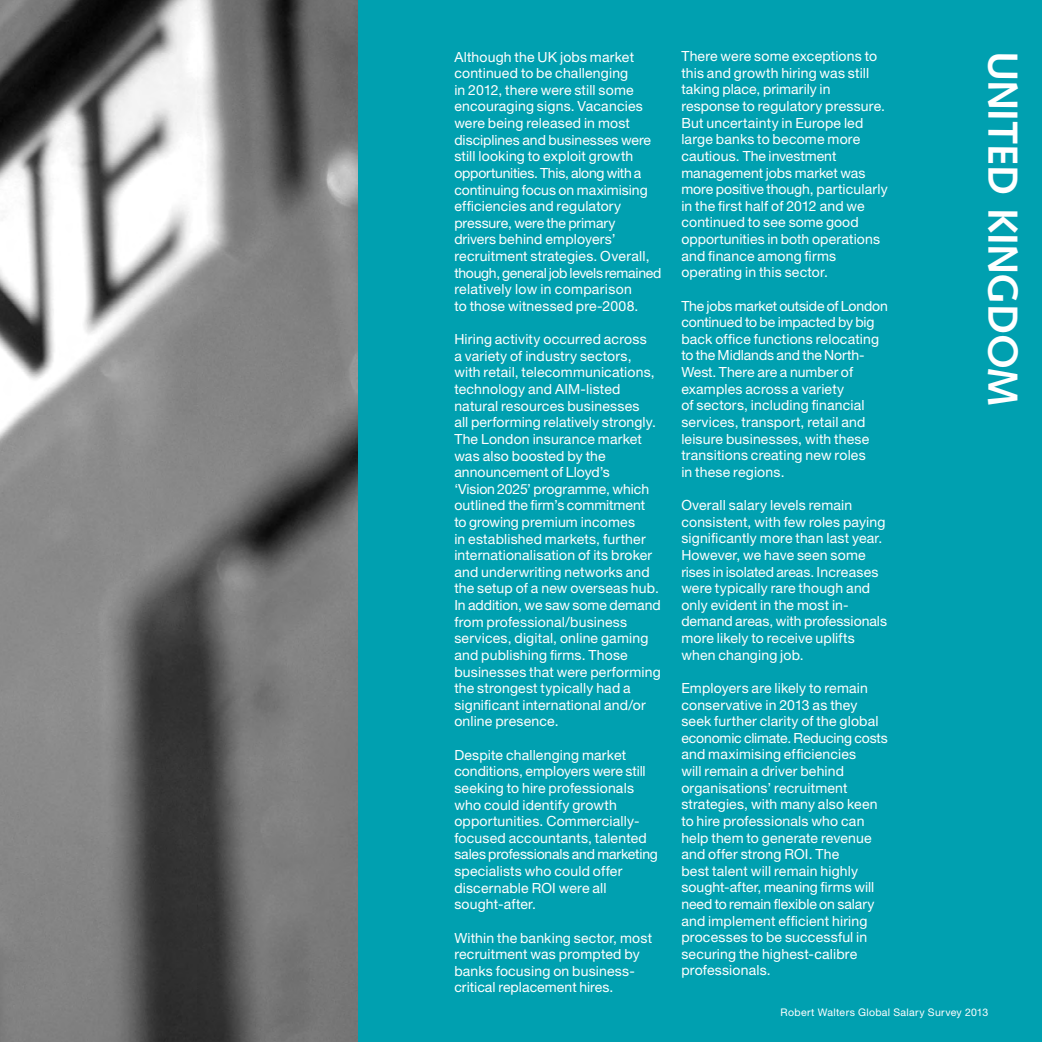
<style>
.page{position:relative;width:1042px;height:1042px;background:#fff}
.page>*{position:absolute;margin:0;border:0;box-sizing:border-box;transform-origin:0 0}
.t1{font:700 42px "Syntax";letter-spacing:-.005em;color:#fff}
.t2{font:14px/16.6px "Helvetica Neue";letter-spacing:.01em;color:#fff}
.t3{font:10.5px "Helvetica Neue";letter-spacing:.035em;color:#fff}
</style>
<div class="page">
<img style="left:0;top:0;width:359px;height:1042px">
<div style="left:359px;top:0;width:683px;height:1042px;background:#00a0b0"></div>
<p class="t2" style="left:454px;top:48px;width:209px">Although the UK jobs market continued to be challenging<br>in 2012, there were still some encouraging signs. Vacancies were being released in most disciplines and businesses were still looking to exploit growth opportunities. This, along with a continuing focus on maximising efficiencies and regulatory pressure, were the primary<br>drivers behind employers’ recruitment strategies. Overall, though, general job levels remained relatively low in comparison<br>to those witnessed pre-2008.</p>
<p class="t2" style="left:454px;top:331px;width:208px">Hiring activity occurred across<br>a variety of industry sectors, with retail, telecommunications, technology and AIM-listed natural resources businesses<br>all performing relatively strongly.<br>The London insurance market was also boosted by the announcement of Lloyd’s<br>‘Vision 2025’ programme, which outlined the firm’s commitment to growing premium incomes<br>in established markets, further internationalisation of its broker and underwriting networks and the setup of a new overseas hub.<br>In addition, we saw some demand from professional/business services, digital, online gaming and publishing firms. Those businesses that were performing the strongest typically had a significant international and/or online presence.</p>
<p class="t2" style="left:454px;top:746px;width:205px">Despite challenging market conditions, employers were still seeking to hire professionals who could identify growth opportunities. Commercially&shy;focused accountants, talented sales professionals and marketing specialists who could offer discernable ROI were all sought-after.</p>
<p class="t2" style="left:454px;top:929px;width:199px">Within the banking sector, most recruitment was prompted by banks focusing on business&shy;critical replacement hires.</p>
<p class="t2" style="left:681px;top:48px;width:208px">There were some exceptions to this and growth hiring was still taking place, primarily in response to regulatory pressure.<br>But uncertainty in Europe led large banks to become more cautious. The investment management jobs market was more positive though, particularly in the first half of 2012 and we continued to see some good opportunities in both operations and finance among firms operating in this sector.</p>
<p class="t2" style="left:681px;top:297px;width:208px">The jobs market outside of London continued to be impacted by big back office functions relocating to the Midlands and the North-<br>West. There are a number of examples across a variety<br>of sectors, including financial services, transport, retail and leisure businesses, with these transitions creating new roles<br>in these regions.</p>
<p class="t2" style="left:681px;top:496px;width:207px">Overall salary levels remain consistent, with few roles paying significantly more than last year.<br>However, we have seen some rises in isolated areas. Increases were typically rare though and only evident in the most in&shy;demand areas, with professionals more likely to receive uplifts when changing job.</p>
<p class="t2" style="left:681px;top:679px;width:208px">Employers are likely to remain conservative in 2013 as they seek further clarity of the global economic climate. Reducing costs and maximising efficiencies<br>will remain a driver behind organisations’ recruitment strategies, with many also keen to hire professionals who can help them to generate revenue and offer strong ROI. The<br>best talent will remain highly sought-after, meaning firms will need to remain flexible on salary and implement efficient hiring processes to be successful in securing the highest-calibre professionals.</p>
<h1 class="t1" style="left:1027px;top:50px;width:358px;rotate:90deg">UNITED KINGDOM</h1>
<p class="t3" style="left:781px;top:1006px;width:209px">Robert Walters Global Salary Survey 2012</p>
<p class="t3" style="left:982px;top:1006px;width:7px">3</p>
</div>
